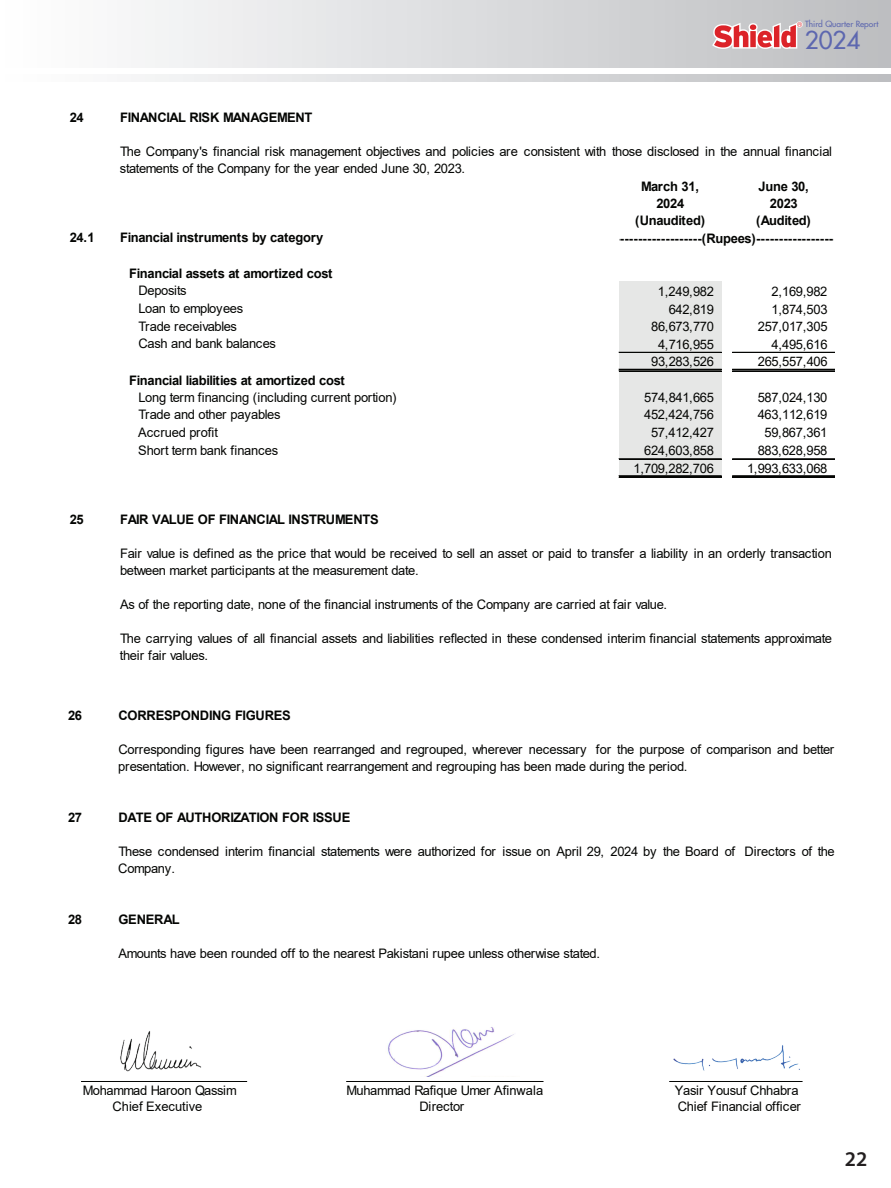
<style>
.page{position:relative;width:891px;height:1188px;background:#fff}
.page>*{position:absolute;margin:0;border:0;box-sizing:border-box;transform-origin:0 0}
.t1{font:500 24.15px "Futura";color:#5d67af}
.t2{font:600 21px "Myriad Pro";color:#231f20}
.t3{font:13.05px/17px "Arial";letter-spacing:-.025em;color:#040503}
.t4{font:700 13.05px/17px "Arial";letter-spacing:-.02em;color:#040503;text-align:center}
.t5{font:13.05px "Arial";color:#040503}
.t6{font:13.05px "Arial";letter-spacing:.015em;color:#040503}
.t7{font:500 8.4px "Futura";color:#5d67af}
</style>
<div class="page">
<div style="left:2px;top:1px;width:889px;height:67px;background:linear-gradient(to right,#fff,#bcbec0)"></div>
<svg style="left:145px;top:75px;width:746px;height:7px"></svg>
<svg style="left:712px;top:21px;width:91px;height:28px"></svg>
<hr style="left:81px;top:1081px;width:166px;height:1px;background:#040503">
<hr style="left:346px;top:1081px;width:197px;height:1px;background:#040503">
<hr style="left:669px;top:1081px;width:133px;height:1px;background:#040503">
<img style="left:120px;top:1031px;width:82px;height:41px">
<img style="left:387px;top:1027px;width:127px;height:49px">
<img style="left:673px;top:1045px;width:127px;height:26px">
<div style="left:619px;top:281px;width:102px;height:196px;background:#e6e7e6"></div>
<hr style="left:619px;top:352px;width:102px;height:1px;background:#040503">
<hr style="left:619px;top:369px;width:102px;height:1px;background:#040503">
<hr style="left:619px;top:371px;width:102px;height:1px;background:#040503">
<hr style="left:619px;top:458px;width:102px;height:1px;background:#040503">
<hr style="left:619px;top:459px;width:102px;height:1px;background:#040503">
<hr style="left:619px;top:475px;width:102px;height:1px;background:#040503">
<hr style="left:619px;top:476px;width:102px;height:1px;background:#040503">
<hr style="left:619px;top:477px;width:102px;height:1px;background:#040503">
<hr style="left:733px;top:352px;width:102px;height:1px;background:#040503">
<hr style="left:733px;top:369px;width:102px;height:1px;background:#040503">
<hr style="left:733px;top:371px;width:102px;height:1px;background:#040503">
<hr style="left:733px;top:458px;width:102px;height:1px;background:#040503">
<hr style="left:733px;top:459px;width:102px;height:1px;background:#040503">
<hr style="left:733px;top:475px;width:102px;height:1px;background:#040503">
<hr style="left:733px;top:476px;width:102px;height:1px;background:#040503">
<hr style="left:733px;top:477px;width:102px;height:1px;background:#040503">
<p class="t4" style="left:70px;top:109px;width:16px">24</p>
<p class="t4" style="left:120px;top:109px;width:194px">FINANCIAL RISK MANAGEMENT</p>
<p class="t7" style="left:805px;top:19px;width:75px">Third Quarter Report</p>
<h1 class="t1" style="left:805px;top:25px;width:57px">2024</h1>
<p class="t3" style="left:120px;top:143px;width:714px">The Company's financial risk management objectives and policies are consistent with those disclosed in the annual financial statements of the Company for the year ended June 30, 2023.</p>
<p class="t4" style="left:635px;top:178px;width:71px">March 31,<br>2024 (Unaudited)</p>
<p class="t4" style="left:756px;top:178px;width:56px">June 30,<br>2023 (Audited)</p>
<p class="t4" style="left:70px;top:229px;width:26px">24.1</p>
<p class="t4" style="left:120px;top:229px;width:205px">Financial instruments by category</p>
<p class="t4" style="left:129px;top:265px;width:205px">Financial assets at amortized cost</p>
<p class="t3" style="left:138px;top:282px;width:50px">Deposits</p>
<p class="t3" style="left:658px;top:283px;width:57px">1,249,982</p>
<p class="t3" style="left:771px;top:283px;width:57px">2,169,982</p>
<p class="t3" style="left:138px;top:300px;width:106px">Loan to employees</p>
<p class="t3" style="left:669px;top:301px;width:47px">642,819</p>
<p class="t3" style="left:771px;top:301px;width:57px">1,874,503</p>
<p class="t3" style="left:138px;top:318px;width:100px">Trade receivables</p>
<p class="t3" style="left:651px;top:318px;width:64px">86,673,770</p>
<p class="t3" style="left:758px;top:318px;width:71px">257,017,305</p>
<p class="t3" style="left:138px;top:335px;width:139px">Cash and bank balances</p>
<p class="t3" style="left:658px;top:336px;width:57px">4,716,955</p>
<p class="t3" style="left:771px;top:336px;width:57px">4,495,616</p>
<p class="t3" style="left:651px;top:353px;width:64px">93,283,526</p>
<p class="t3" style="left:758px;top:353px;width:71px">265,557,406</p>
<p class="t4" style="left:129px;top:372px;width:217px">Financial liabilities at amortized cost</p>
<p class="t3" style="left:138px;top:389px;width:260px">Long term financing (including current portion)</p>
<p class="t3" style="left:644px;top:388px;width:71px">574,841,665</p>
<p class="t3" style="left:758px;top:388px;width:71px">587,024,130</p>
<p class="t3" style="left:138px;top:406px;width:144px">Trade and other payables</p>
<p class="t3" style="left:644px;top:406px;width:71px">452,424,756</p>
<p class="t3" style="left:758px;top:406px;width:71px">463,112,619</p>
<p class="t6" style="left:138px;top:424px;width:81px">Accrued profit</p>
<p class="t3" style="left:651px;top:424px;width:64px">57,412,427</p>
<p class="t3" style="left:764px;top:424px;width:64px">59,867,361</p>
<p class="t3" style="left:138px;top:442px;width:141px">Short term bank finances</p>
<p class="t3" style="left:644px;top:442px;width:71px">624,603,858</p>
<p class="t3" style="left:758px;top:442px;width:71px">883,628,958</p>
<p class="t3" style="left:633px;top:459px;width:82px">1,709,282,706</p>
<p class="t3" style="left:747px;top:459px;width:82px">1,993,633,068</p>
<p class="t4" style="left:606px;top:230px;width:242px">---------------------(Rupees)--------------------</p>
<p class="t4" style="left:70px;top:511px;width:16px">25</p>
<p class="t4" style="left:120px;top:511px;width:260px">FAIR VALUE OF FINANCIAL INSTRUMENTS</p>
<p class="t3" style="left:120px;top:545px;width:713px">Fair value is defined as the price that would be received to sell an asset or paid to transfer a liability in an orderly transaction between market participants at the measurement date.</p>
<p class="t3" style="left:120px;top:596px;width:549px">As of the reporting date, none of the financial instruments of the Company are carried at fair value.</p>
<p class="t3" style="left:120px;top:630px;width:713px">The carrying values of all financial assets and liabilities reflected in these condensed interim financial statements approximate their fair values.</p>
<p class="t4" style="left:68px;top:707px;width:16px">26</p>
<p class="t4" style="left:118px;top:707px;width:174px">CORRESPONDING FIGURES</p>
<p class="t3" style="left:118px;top:741px;width:717px">Corresponding figures have been rearranged and regrouped, wherever necessary for the purpose of comparison and better presentation. However, no significant rearrangement and regrouping has been made during the period.</p>
<p class="t4" style="left:68px;top:809px;width:16px">27</p>
<p class="t4" style="left:118px;top:809px;width:233px">DATE OF AUTHORIZATION FOR ISSUE</p>
<p class="t3" style="left:118px;top:843px;width:718px">These condensed interim financial statements were authorized for issue on April 29, 2024 by the Board of Directors of the<br>Company.</p>
<p class="t4" style="left:68px;top:911px;width:16px">28</p>
<p class="t4" style="left:118px;top:911px;width:63px">GENERAL</p>
<p class="t3" style="left:118px;top:944px;width:483px">Amounts have been rounded off to the nearest Pakistani rupee unless otherwise stated.</p>
<p class="t3" style="left:83px;top:1082px;width:156px">Mohammad Haroon Qassim</p>
<p class="t3" style="left:347px;top:1082px;width:198px">Muhammad Rafique Umer Afinwala</p>
<p class="t3" style="left:675px;top:1082px;width:125px">Yasir Yousuf Chhabra</p>
<p class="t5" style="left:112px;top:1097px;width:91px">Chief Executive</p>
<p class="t3" style="left:419px;top:1098px;width:46px">Director</p>
<p class="t3" style="left:678px;top:1098px;width:125px">Chief Financial officer</p>
<h2 class="t2" style="left:845px;top:1146px;width:24px">22</h2>
</div>
